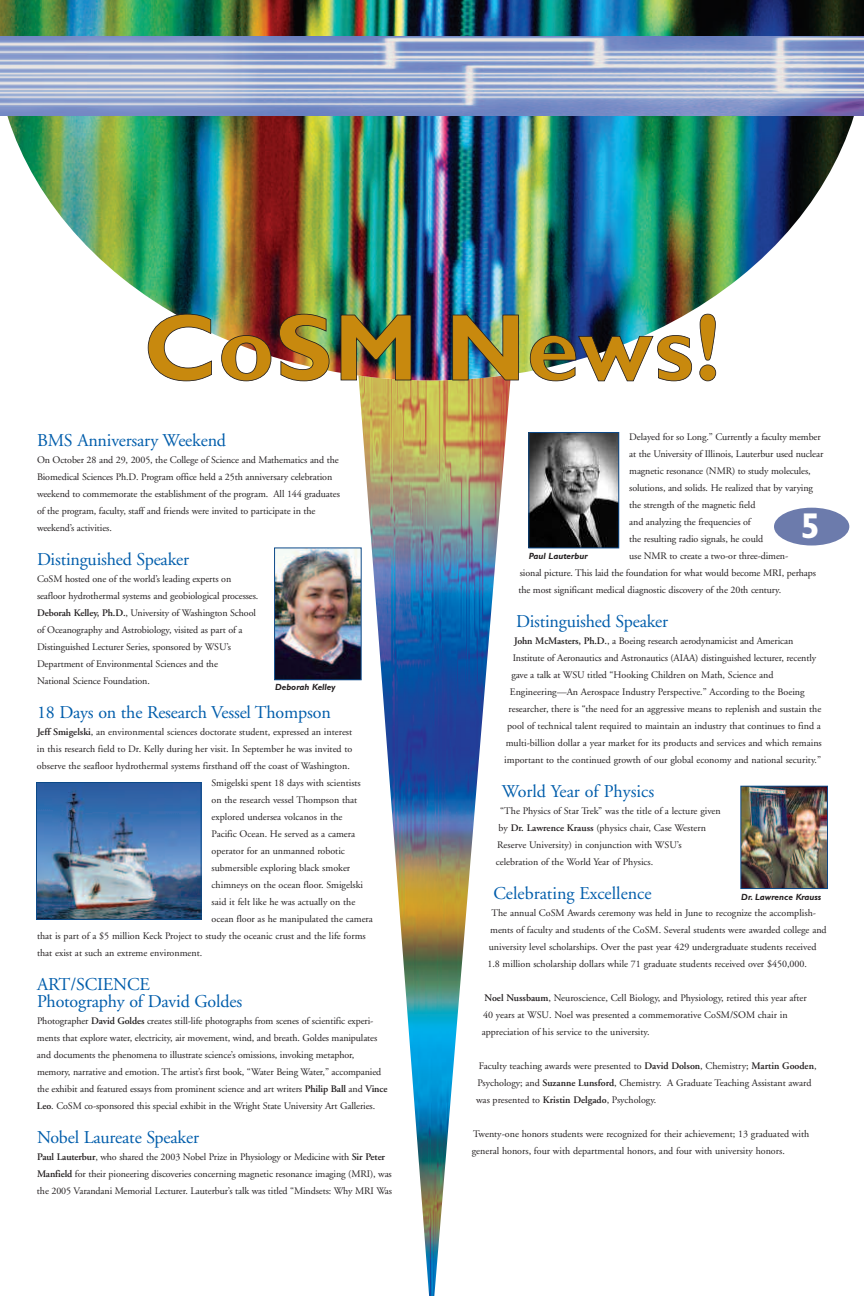
<style>
.page{position:relative;width:864px;height:1296px;background:#fff}
.page>*{position:absolute;margin:0;border:0;box-sizing:border-box;transform-origin:0 0}
.t1{font:700 36px "Gill Sans";color:#fff}
.t2{font:18px/17px "Adobe Garamond";letter-spacing:-.01em;color:#015dab}
.t3{font:10px/17px "Adobe Garamond";letter-spacing:-.01em;color:#231f20}
.t4{font:italic 700 9px "Gill Sans";color:#231f20}
.s1{font-weight:600}
</style>
<div class="page">
<svg style="left:774px;top:508px;width:75px;height:38px"></svg>
<img style="left:356px;top:381px;width:155px;height:915px">
<img style="left:0;top:0;width:864px;height:374px">
<img style="left:0;top:36px;width:864px;height:80px">
<img style="left:148px;top:314px;width:568px;height:67px">
<img style="left:276px;top:549px;width:84px;height:129px">
<div style="left:274px;top:547px;width:88px;height:133px;border:1px solid #0c4988"></div>
<img style="left:38px;top:784px;width:162px;height:134px">
<div style="left:36px;top:782px;width:166px;height:138px;border:1px solid #0c4988"></div>
<img style="left:742px;top:788px;width:84px;height:99px">
<div style="left:740px;top:786px;width:88px;height:103px;border:1px solid #0c4988"></div>
<img style="left:530px;top:434px;width:87px;height:112px">
<div style="left:528px;top:432px;width:91px;height:116px;border:1px solid #0c4988"></div>
<h2 class="t2" style="left:37px;top:433px;width:191px">BMS Anniversary Weekend</h2>
<p class="t3" style="left:37px;top:452px;width:304px">On October 28 and 29, 2005, the College of Science and Mathematics and the Biomedical Sciences Ph.D. Program office held a 25th anniversary celebration weekend to commemorate the establishment of the program. All 144 graduates of the program, faculty, staff and friends were invited to participate in the weekend’s activities.</p>
<h2 class="t2" style="left:37px;top:552px;width:154px">Distinguished Speaker</h2>
<p class="t3" style="left:37px;top:571px;width:223px">CoSM hosted one of the world’s leading experts on seafloor hydrothermal systems and geobiological processes.<br><span class="s1">Deborah Kelley, Ph.D.</span>, University of Washington School of Oceanography and Astrobiology, visited as part of a Distinguished Lecturer Series, sponsored by WSU’s Department of Environmental Sciences and the<br>National Science Foundation.</p>
<h2 class="t2" style="left:37px;top:705px;width:295px">18 Days on the Research Vessel Thompson</h2>
<p class="t3" style="left:37px;top:724px;width:317px"><span class="s1">Jeff Smigelski</span>, an environmental sciences doctorate student, expressed an interest</p>
<p class="t3" style="left:37px;top:741px;width:317px">in this research field to Dr. Kelly during her visit. In September he was invited to</p>
<p class="t3" style="left:37px;top:758px;width:314px">observe the seafloor hydrothermal systems firsthand off the coast of Washington.</p>
<p class="t3" style="left:212px;top:775px;width:151px">Smigelski spent 18 days with scientists</p>
<p class="t3" style="left:212px;top:792px;width:147px">on the research vessel Thompson that</p>
<p class="t3" style="left:212px;top:809px;width:132px">explored undersea volcanos in the</p>
<p class="t3" style="left:212px;top:826px;width:145px">Pacific Ocean. He served as a camera</p>
<p class="t3" style="left:212px;top:843px;width:135px">operator for an unmanned robotic</p>
<p class="t3" style="left:212px;top:860px;width:140px">submersible exploring black smoker</p>
<p class="t3" style="left:212px;top:877px;width:153px">chimneys on the ocean floor. Smigelski</p>
<p class="t3" style="left:212px;top:894px;width:145px">said it felt like he was actually on the</p>
<p class="t3" style="left:212px;top:911px;width:163px">ocean floor as he manipulated the camera</p>
<p class="t3" style="left:37px;top:928px;width:330px">that is part of a $5 million Keck Project to study the oceanic crust and the life forms</p>
<p class="t3" style="left:37px;top:945px;width:167px">that exist at such an extreme environment.</p>
<h2 class="t2" style="left:37px;top:977px;width:207px">ART/SCIENCE<br>Photography of David Goldes</h2>
<p class="t3" style="left:37px;top:1013px;width:352px">Photographer <span class="s1">David Goldes</span> creates still-life photographs from scenes of scientific experi&shy;ments that explore water, electricity, air movement, wind, and breath. Goldes manipulates and documents the phenomena to illustrate science’s omissions, invoking metaphor, memory, narrative and emotion. The artist’s first book, “Water Being Water,” accompanied the exhibit and featured essays from prominent science and art writers <span class="s1">Philip Ball</span> and <span class="s1">Vince Leo</span>. CoSM co-sponsored this special exhibit in the Wright State University Art Galleries.</p>
<h2 class="t2" style="left:37px;top:1130px;width:163px">Nobel Laureate Speaker</h2>
<p class="t3" style="left:37px;top:1149px;width:357px"><span class="s1">Paul Lauterbur</span>, who shared the 2003 Nobel Prize in Physiology or Medicine with <span class="s1">Sir Peter<br>Manfield</span> for their pioneering discoveries concerning magnetic resonance imaging (MRI), was the 2005 Varandani Memorial Lecturer. Lauterbur’s talk was titled “Mindsets: Why MRI Was</p>
<p class="t4" style="left:275px;top:683px;width:62px">Deborah Kelley</p>
<p class="t3" style="left:629px;top:429px;width:193px">Delayed for so Long.” Currently a faculty member</p>
<p class="t3" style="left:629px;top:446px;width:196px">at the University of Illinois, Lauterbur used nuclear</p>
<p class="t3" style="left:629px;top:463px;width:183px">magnetic resonance (NMR) to study molecules,</p>
<p class="t3" style="left:629px;top:480px;width:185px">solutions, and solids. He realized that by varying</p>
<p class="t3" style="left:629px;top:497px;width:128px">the strength of the magnetic field</p>
<p class="t3" style="left:629px;top:514px;width:123px">and analyzing the frequencies of</p>
<p class="t3" style="left:629px;top:531px;width:135px">the resulting radio signals, he could</p>
<p class="t3" style="left:629px;top:548px;width:161px">use NMR to create a two-or three-dimen-</p>
<p class="t3" style="left:520px;top:565px;width:298px">sional picture. This laid the foundation for what would become MRI, perhaps</p>
<p class="t3" style="left:518px;top:582px;width:264px">the most significant medical diagnostic discovery of the 20th century.</p>
<h2 class="t2" style="left:516px;top:615px;width:154px">Distinguished Speaker</h2>
<p class="t3" style="left:514px;top:633px;width:281px"><span class="s1">John McMasters, Ph.D.</span>, a Boeing research aerodynamicist and American</p>
<p class="t3" style="left:513px;top:650px;width:305px">Institute of Aeronautics and Astronautics (AIAA) distinguished lecturer, recently</p>
<p class="t3" style="left:511px;top:667px;width:264px">gave a talk at WSU titled “Hooking Children on Math, Science and</p>
<p class="t3" style="left:510px;top:684px;width:296px">Engineering—An Aerospace Industry Perspective.” According to the Boeing</p>
<p class="t3" style="left:509px;top:701px;width:314px">researcher, there is “the need for an aggressive means to replenish and sustain the</p>
<p class="t3" style="left:507px;top:718px;width:315px">pool of technical talent required to maintain an industry that continues to find a</p>
<p class="t3" style="left:506px;top:735px;width:318px">multi-billion dollar a year market for its products and services and which remains</p>
<p class="t3" style="left:504px;top:752px;width:318px">important to the continued growth of our global economy and national security.”</p>
<h2 class="t2" style="left:502px;top:785px;width:154px">World Year of Physics</h2>
<p class="t3" style="left:496px;top:803px;width:227px;text-indent:4px">“The Physics of Star Trek” was the title of a lecture given by <span class="s1">Dr. Lawrence Krauss</span> (physics chair, Case Western Reserve University) in conjunction with WSU’s celebration of the World Year of Physics.</p>
<h2 class="t2" style="left:493px;top:887px;width:160px">Celebrating Excellence</h2>
<p class="t3" style="left:487px;top:905px;width:341px;text-indent:4px">The annual CoSM Awards ceremony was held in June to recognize the accomplish&shy;ments of faculty and students of the CoSM. Several students were awarded college and university level scholarships. Over the past year 429 undergraduate students received 1.8 million scholarship dollars while 71 graduate students received over $450,000.</p>
<p class="t3" style="left:482px;top:990px;width:327px"><span class="s1">Noel Nussbaum</span>, Neuroscience, Cell Biology, and Physiology, retired this year after<br>40 years at WSU. Noel was presented a commemorative CoSM/SOM chair in appreciation of his service to the university.</p>
<p class="t3" style="left:476px;top:1058px;width:342px">Faculty teaching awards were presented to <span class="s1">David Dolson</span>, Chemistry; <span class="s1">Martin Gooden</span>,<br>Psychology; and <span class="s1">Suzanne Lunsford</span>, Chemistry. A Graduate Teaching Assistant award was presented to <span class="s1">Kristin Delgado</span>, Psychology.</p>
<p class="t3" style="left:472px;top:1126px;width:339px">Twenty-one honors students were recognized for their achievement; 13 graduated with general honors, four with departmental honors, and four with university honors.</p>
<h1 class="t1" style="left:800px;top:513px;width:21px">5</h1>
<p class="t4" style="left:529px;top:552px;width:60px">Paul Lauterbur</p>
<p class="t4" style="left:741px;top:894px;width:82px">Dr. Lawrence Krauss</p>
</div>
